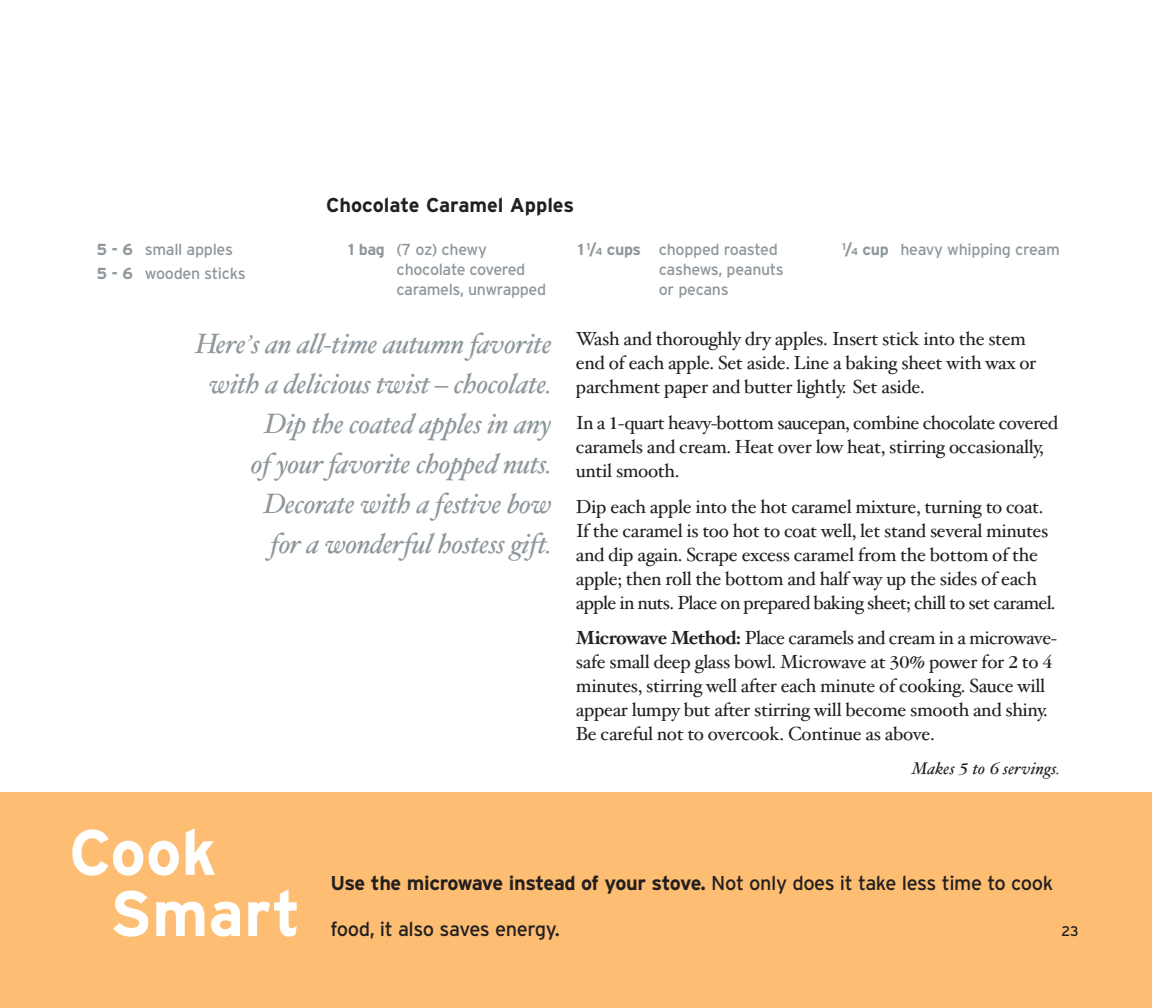
<style>
.page{position:relative;width:1152px;height:1008px;background:#fff}
.page>*{position:absolute;margin:0;border:0;box-sizing:border-box;transform-origin:0 0}
.t1{font:700 64px/61px "Interstate";color:#fff}
.t2{font:italic 28px/40px "Hoefler Text";letter-spacing:-.015em;color:#8e979c;text-align:right}
.t3{font:700 20px "Interstate";letter-spacing:-.02em;color:#231f1f}
.t4{font:20px "Interstate";letter-spacing:-.02em;color:#231f1f}
.t5{font:700 20px "Interstate";color:#231f1f}
.t6{font:19px/24px "Hoefler Text";letter-spacing:-.02em;color:#231f1f}
.t7{font:italic 17px "Hoefler Text";letter-spacing:.01em;color:#231f1f}
.t8{font:16px/20px "Interstate";letter-spacing:-.02em;color:#8e979c}
.t9{font:14px "Interstate";color:#231f1f}
.s1{font-weight:700}
.s2{font-weight:700;font-size:10px}
.s3{font-family:"Garamond"}
.s4{font-weight:400}
</style>
<div class="page">
<div style="left:0;top:792px;width:1152px;height:216px;background:#fdbe73"></div>
<p class="t5" style="left:326px;top:198px;width:250px">Chocolate Caramel Apples</p>
<p class="t8" style="left:96px;top:239px;width:151px;line-height:24.4px"><span class="s1">5 - 6</span> small apples<br><span class="s1">5 - 6</span> wooden sticks</p>
<p class="t8" style="left:397px;top:241px;width:151px;text-indent:-48px"><span class="s1">1 bag</span> (7 oz) chewy chocolate covered caramels, unwrapped</p>
<p class="t8" style="left:659px;top:241px;width:127px;text-indent:-81px"><span class="s1">1</span> <sup>1</sup><span class="s1">/</span><span class="s2">4</span> <span class="s1">cups</span> chopped roasted cashews, peanuts or pecans</p>
<p class="t8" style="left:842px;top:241px;width:219px"><sup>1</sup><span class="s1">/</span><span class="s2">4</span> <span class="s1">cup</span> heavy whipping cream</p>
<p class="t6" style="left:576px;top:329px;width:462px">Wash and thoroughly dry apples. Insert stick into the stem end of each apple. Set aside. Line a baking sheet with wax or parchment paper and butter lightly. Set aside.</p>
<p class="t6" style="left:576px;top:413px;width:484px">In a <span class="s3">1</span>-quart heavy-bottom saucepan, combine chocolate covered caramels and cream. Heat over low heat, stirring occasionally, until smooth.</p>
<p class="t6" style="left:576px;top:496px;width:481px">Dip each apple into the hot caramel mixture, turning to coat.<br>If the caramel is too hot to coat well, let stand several minutes and dip again. Scrape excess caramel from the bottom of the apple; then roll the bottom and half way up the sides of each apple in nuts. Place on prepared baking sheet; chill to set caramel.</p>
<p class="t6" style="left:576px;top:628px;width:482px"><span class="s1">Microwave Method:</span> Place caramels and cream in a microwave&shy;safe small deep glass bowl. Microwave at <span class="s3">30</span>% power for <span class="s3">2</span> to <span class="s3">4 </span>minutes, stirring well after each minute of cooking. Sauce will appear lumpy but after stirring will become smooth and shiny.<br>Be careful not to overcook. Continue as above.</p>
<p class="t7" style="left:911px;top:761px;width:150px">Makes <span class="s3">5</span> to <span class="s3">6</span> servings.</p>
<h2 class="t2" style="left:195px;top:326px;width:358px">Here<span class="s3">’</span>s an all-time autumn favorite with a delicious twist – chocolate.<br>Dip the coated apples in any<br>of your favorite chopped nuts.<br>Decorate with a festive bow<br>for a wonderful hostess gift.</h2>
<h1 class="t1" style="left:110px;top:827px;width:193px;text-indent:-41px">Cook<br>Smart</h1>
<p class="t3" style="left:330px;top:875px;width:724px">Use the microwave instead of your stove. <span class="s4">Not only does it take less time to cook</span></p>
<p class="t4" style="left:330px;top:921px;width:231px">food, it also saves energy.</p>
<p class="t9" style="left:1062px;top:926px;width:19px">23</p>
</div>
